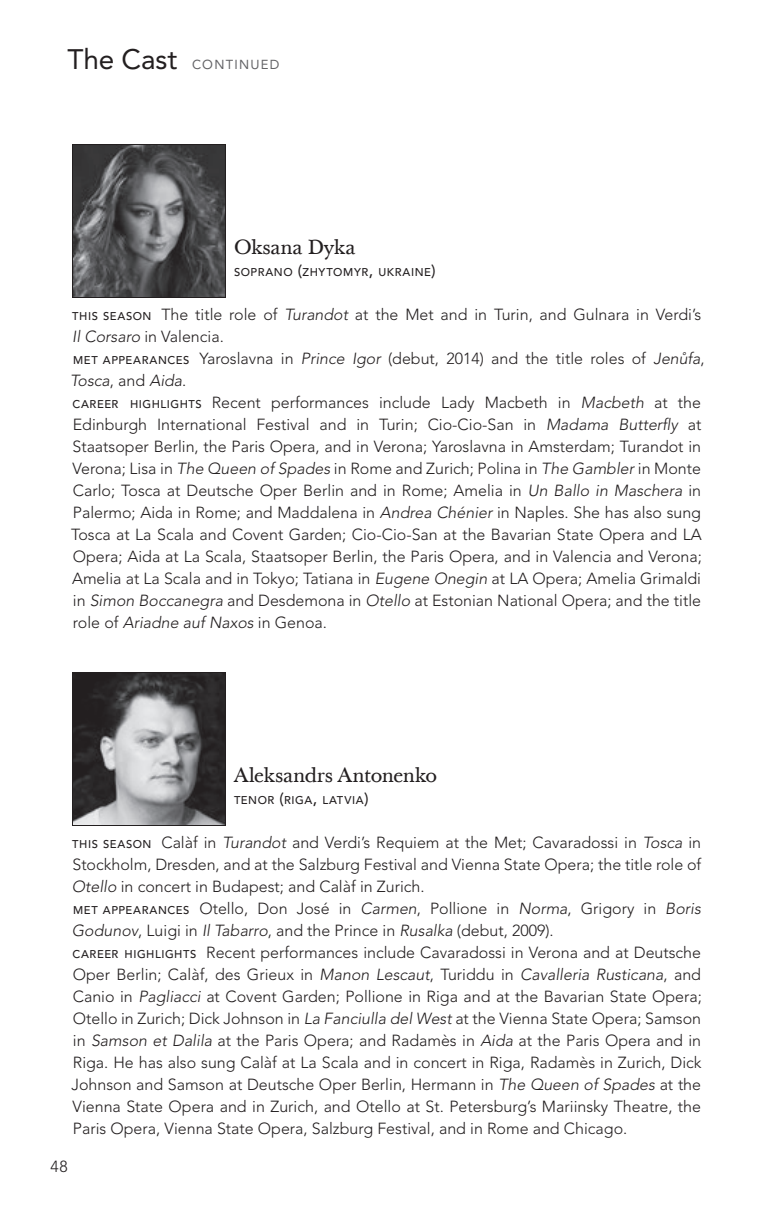
<style>
.page{position:relative;width:774px;height:1224px;background:#fff}
.page>*{position:absolute;margin:0;border:0;box-sizing:border-box;transform-origin:0 0}
.t1{font:20px "Baskerville Ten";letter-spacing:-.015em;color:#231f20}
.t2{font:300 16px/22px "Avenir";color:#231f20}
.t3{font:13px "Avenir";letter-spacing:.095em;color:#636366}
.t4{font:500 11.2px "Avenir";letter-spacing:.05em;color:#231f20}
.s1{font-size:28px;color:#231f20}
.s2{font-size:16px}
.s3{font-weight:500;font-size:11.2px}
.s4{font-style:italic}
</style>
<div class="page">
<img style="left:74px;top:146px;width:150px;height:150px">
<div style="left:72px;top:144px;width:154px;height:154px;border:1px solid #231f20"></div>
<img style="left:74px;top:674px;width:150px;height:150px">
<div style="left:72px;top:672px;width:154px;height:154px;border:1px solid #231f20"></div>
<p class="t3" style="left:68px;top:57px;width:213px"><span class="s1">The Cast</span> CONTINUED</p>
<p class="t1" style="left:234px;top:235px;width:123px">Oksana Dyka</p>
<p class="t4" style="left:234px;top:266px;width:203px">SOPRANO <span class="s2">(</span>ZHYTOMYR<span class="s2">,</span> UKRAINE<span class="s2">)</span></p>
<p class="t2" style="left:70px;top:304px;width:636px"><span class="s3">THIS SEASON</span> The title role of <span class="s4">Turandot</span> at the Met and in Turin, and Gulnara in Verdi’s <span class="s4">Il Corsaro</span> in Valencia.<br><span class="s3">MET APPEARANCES</span> Yaroslavna in <span class="s4">Prince Igor</span> (debut, 2014) and the title roles of <span class="s4">Jen ˚ufa</span>, <span class="s4">Tosca</span>, and <span class="s4">Aida</span>.<br><span class="s3">CAREER HIGHLIGHTS</span> Recent performances include Lady Macbeth in <span class="s4">Macbeth</span> at the Edinburgh International Festival and in Turin; Cio-Cio-San in <span class="s4">Madama Butterfly</span> at Staatsoper Berlin, the Paris Opera, and in Verona; Yaroslavna in Amsterdam; Turandot in Verona; Lisa in <span class="s4">The Queen of Spades</span> in Rome and Zurich; Polina in <span class="s4">The Gambler</span> in Monte Carlo; Tosca at Deutsche Oper Berlin and in Rome; Amelia in <span class="s4">Un Ballo in Maschera</span> in Palermo; Aida in Rome; and Maddalena in <span class="s4">Andrea Chénier</span> in Naples. She has also sung Tosca at La Scala and Covent Garden; Cio-Cio-San at the Bavarian State Opera and LA Opera; Aida at La Scala, Staatsoper Berlin, the Paris Opera, and in Valencia and Verona; Amelia at La Scala and in Tokyo; Tatiana in <span class="s4">Eugene Onegin</span> at LA Opera; Amelia Grimaldi in <span class="s4">Simon Boccanegra</span> and Desdemona in <span class="s4">Otello</span> at Estonian National Opera; and the title role of <span class="s4">Ariadne auf Naxos</span> in Genoa.</p>
<p class="t1" style="left:234px;top:763px;width:205px">Aleksandrs Antonenko</p>
<p class="t4" style="left:234px;top:794px;width:136px">TENOR <span class="s2">(</span>RIGA<span class="s2">,</span> LATVIA<span class="s2">)</span></p>
<p class="t2" style="left:71px;top:832px;width:632px"><span class="s3">THIS SEASON</span> Calàf in <span class="s4">Turandot</span> and Verdi’s Requiem at the Met; Cavaradossi in <span class="s4">Tosca</span> in Stockholm, Dresden, and at the Salzburg Festival and Vienna State Opera; the title role of <span class="s4">Otello</span> in concert in Budapest; and Calàf in Zurich.<br><span class="s3">MET APPEARANCES</span> Otello, Don José in <span class="s4">Carmen</span>, Pollione in <span class="s4">Norma</span>, Grigory in <span class="s4">Boris Godunov</span>, Luigi in <span class="s4">Il Tabarro</span>, and the Prince in <span class="s4">Rusalka</span> (debut, 2009).<br><span class="s3">CAREER HIGHLIGHTS</span> Recent performances include Cavaradossi in Verona and at Deutsche Oper Berlin; Calàf, des Grieux in <span class="s4">Manon Lescaut</span>, Turiddu in <span class="s4">Cavalleria Rusticana</span>, and Canio in <span class="s4">Pagliacci</span> at Covent Garden; Pollione in Riga and at the Bavarian State Opera; Otello in Zurich; Dick Johnson in <span class="s4">La Fanciulla del West</span> at the Vienna State Opera; Samson in <span class="s4">Samson et Dalila</span> at the Paris Opera; and Radamès in <span class="s4">Aida</span> at the Paris Opera and in Riga. He has also sung Calàf at La Scala and in concert in Riga, Radamès in Zurich, Dick Johnson and Samson at Deutsche Oper Berlin, Hermann in <span class="s4">The Queen of Spades</span> at the Vienna State Opera and in Zurich, and Otello at St. Petersburg’s Mariinsky Theatre, the Paris Opera, Vienna State Opera, Salzburg Festival, and in Rome and Chicago.</p>
<p class="t2" style="left:51px;top:1156px;width:19px">48</p>
</div>
